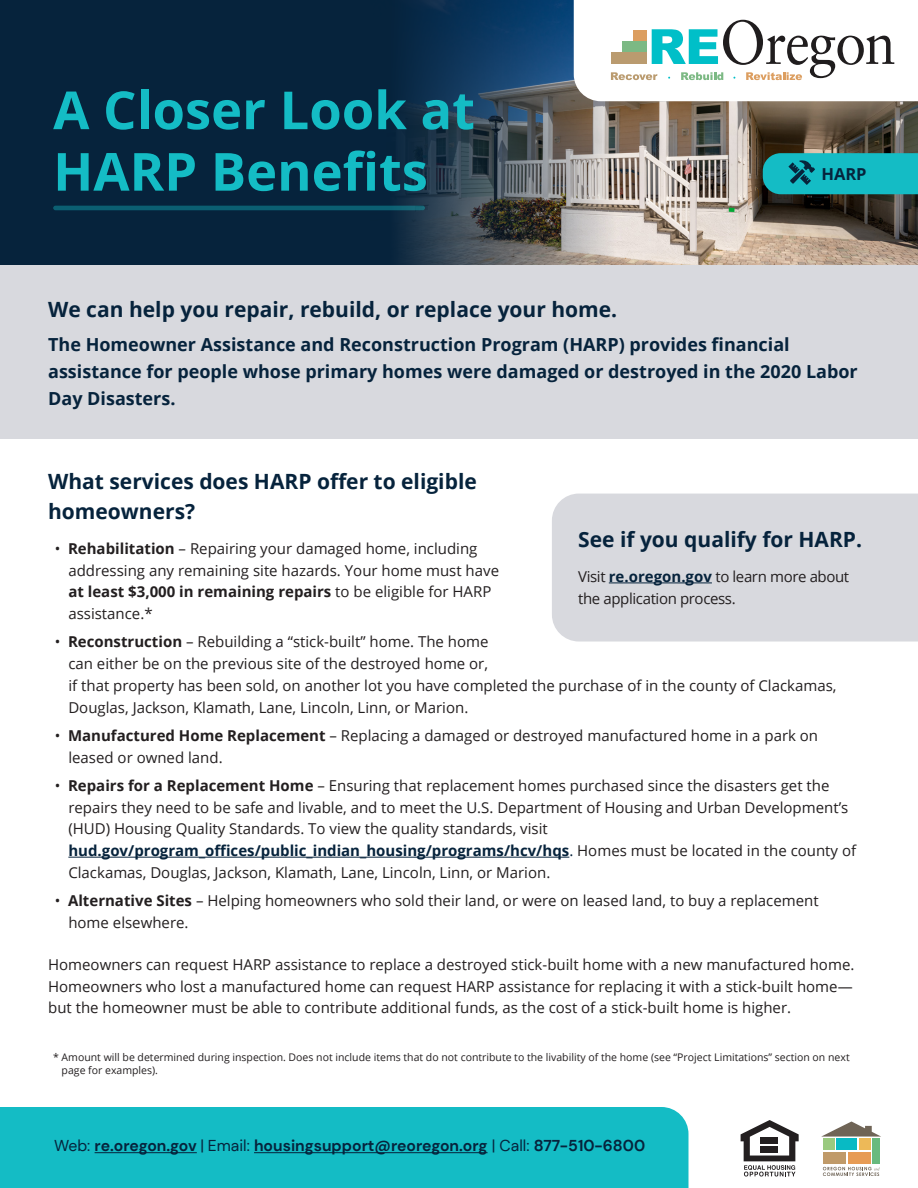
<style>
.page{position:relative;width:918px;height:1188px;background:#fff}
.page>*{position:absolute;margin:0;border:0;box-sizing:border-box;transform-origin:0 0}
.t1{font:700 52.5px/61.5px "Open Sans";color:#14bcc5}
.t2{font:700 21px/30px "Open Sans";color:#06233c}
.t3{font:700 18px/27px "Open Sans";color:#06233c}
.t4{font:700 16.5px "Open Sans";color:#06233c}
.t5{font:700 15.75px "DM Sans";color:#06233c}
.t6{font:15px/21.8px "Open Sans";color:#231f20}
.t7{font:15px/21.8px "Open Sans";letter-spacing:-.025em;color:#231f20}
.t8{font:10.5px/13.5px "Open Sans";color:#231f20}
.s1{font-weight:700}
.s2{font-weight:700;color:#06233c}
.s3{color:#06233c}
.s4{font-weight:400}
</style>
<div class="page">
<svg style="left:823px;top:1167px;width:56px;height:9px"></svg>
<svg style="left:821px;top:1122px;width:60px;height:15px"></svg>
<div style="left:872px;top:1138px;width:8px;height:26px;background:#69ba7e"></div>
<div style="left:859px;top:1138px;width:12px;height:12px;background:#edb958"></div>
<div style="left:848px;top:1152px;width:23px;height:12px;background:#e79b54"></div>
<div style="left:836px;top:1138px;width:21px;height:12px;background:#08bac4"></div>
<div style="left:823px;top:1152px;width:23px;height:12px;background:#c09a69"></div>
<div style="left:823px;top:1138px;width:12px;height:12px;background:#9aca7f"></div>
<svg style="left:741px;top:1120px;width:58px;height:57px"></svg>
<div style="left:0;top:0;width:918px;height:265px;background:#06233c"></div>
<img style="left:370px;top:0;width:548px;height:265px">
<svg style="left:574px;top:0;width:344px;height:101px;background:#e0e7e6"></svg>
<svg style="left:763px;top:153px;width:155px;height:41px;background:#14b2bb"></svg>
<div style="left:0;top:1107px;width:688px;height:81px;background:#14bcc5"></div>
<hr style="left:95px;top:1152px;width:102px;height:1px;background:#06233c">
<hr style="left:254px;top:1152px;width:234px;height:1px;background:#06233c">
<hr style="left:53px;top:206px;width:372px;height:4px;background:#0b5f72;border-radius:2px">
<div style="left:0;top:265px;width:918px;height:173px;background:#d8d9de"></div>
<hr style="left:68px;top:857px;width:501px;height:1px;background:#06233c">
<div style="left:552px;top:494px;width:366px;height:148px;background:#d8d9de"></div>
<hr style="left:609px;top:583px;width:103px;height:1px;background:#06233c">
<h1 class="t1" style="left:53px;top:78px;width:423px">A Closer Look at<br>HARP Benefits</h1>
<p class="t4" style="left:821px;top:162px;width:47px">HARP</p>
<p class="t2" style="left:48px;top:294px;width:571px">We can help you repair, rebuild, or replace your home.</p>
<p class="t3" style="left:48px;top:330px;width:811px">The Homeowner Assistance and Reconstruction Program (HARP) provides financial assistance for people whose primary homes were damaged or destroyed in the 2020 Labor<br>Day Disasters.</p>
<h2 class="t2" style="left:48px;top:465px;width:430px">What services does HARP offer to eligible homeowners?</h2>
<p class="t6" style="left:68px;top:537px;width:432px;text-indent:-13px">• <span class="s1">Rehabilitation</span> – Repairing your damaged home, including addressing any remaining site hazards. Your home must have <span class="s1">at least $3,000 in remaining repairs</span> to be eligible for HARP assistance.*</p>
<p class="t6" style="left:68px;top:631px;width:770px;text-indent:-14px">• <span class="s1">Reconstruction</span> – Rebuilding a “stick-built” home. The home<br>can either be on the previous site of the destroyed home or,<br>if that property has been sold, on another lot you have completed the purchase of in the county of Clackamas, Douglas, Jackson, Klamath, Lane, Lincoln, Linn, or Marion.</p>
<p class="t6" style="left:68px;top:724px;width:751px;text-indent:-14px">• <span class="s1">Manufactured Home Replacement</span> – Replacing a damaged or destroyed manufactured home in a park on leased or owned land.</p>
<p class="t6" style="left:68px;top:774px;width:789px;text-indent:-14px">• <span class="s1">Repairs for a Replacement Home</span> – Ensuring that replacement homes purchased since the disasters get the repairs they need to be safe and livable, and to meet the U.S. Department of Housing and Urban Development’s (HUD) Housing Quality Standards. To view the quality standards, visit <span class="s2">hud.gov/program_offices/public_indian_housing/programs/hcv/hqs</span><span class="s3">.</span> Homes must be located in the county of Clackamas, Douglas, Jackson, Klamath, Lane, Lincoln, Linn, or Marion.</p>
<p class="t6" style="left:68px;top:889px;width:752px;text-indent:-14px">• <span class="s1">Alternative Sites</span> – Helping homeowners who sold their land, or were on leased land, to buy a replacement home elsewhere.</p>
<p class="t6" style="left:48px;top:953px;width:808px;text-align:justify">Homeowners can request HARP assistance to replace a destroyed stick-built home with a new manufactured home.<br>Homeowners who lost a manufactured home can request HARP assistance for replacing it with a stick-built home— but the homeowner must be able to contribute additional funds, as the cost of a stick-built home is higher.</p>
<p class="t8" style="left:62px;top:1050px;width:790px;text-indent:-9px">* Amount will be determined during inspection. Does not include items that do not contribute to the livability of the home (see “Project Limitations” section on next page for examples).</p>
<h3 class="t2" style="left:578px;top:523px;width:285px">See if you qualify for HARP.</h3>
<p class="t7" style="left:578px;top:565px;width:273px">Visit <span class="s2">re.oregon.gov</span> to learn more about the application process.</p>
<p class="t5" style="left:54px;top:1136px;width:593px"><span class="s4">Web:</span> re.oregon.gov <span class="s4">| Email:</span> housingsupport@reoregon.org <span class="s4">| Call:</span> 877-510-6800</p>
</div>
